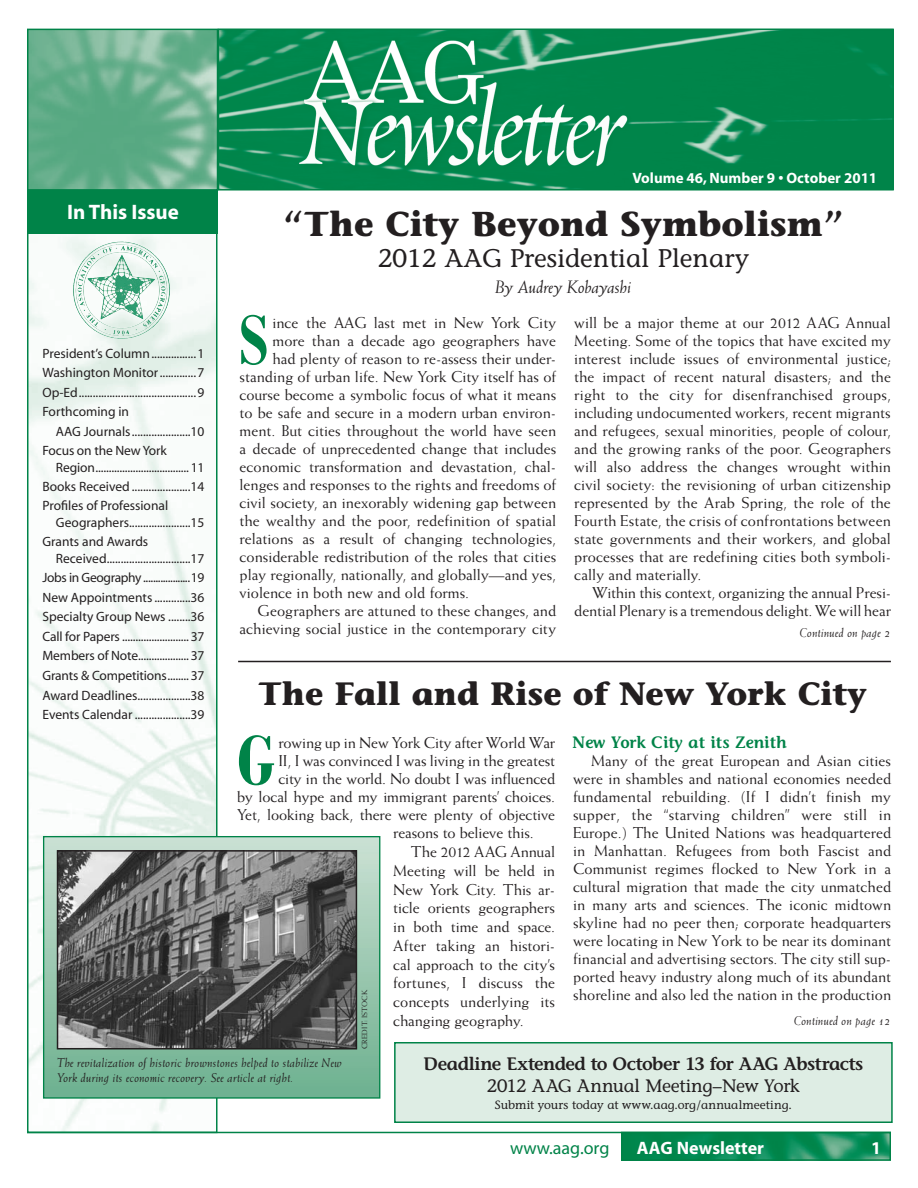
<style>
.page{position:relative;width:918px;height:1188px;background:#fff}
.page>*{position:absolute;margin:0;border:0;box-sizing:border-box;transform-origin:0 0}
.t1{font:700 condensed 74.85px "Bodoni";color:#008348}
.t2{font:700 34.5px "Stone Informal";color:#231f20}
.t3{font:700 32.25px "Stone Informal";color:#231f20}
.t4{font:25.5px "Stone Informal";color:#231f20}
.t5{font:700 21px "Myriad";color:#fff}
.t6{font:600 18px "Stone Informal";letter-spacing:-.02em;color:#231f20}
.t7{font:18px "Stone Informal";letter-spacing:-.02em;color:#231f20}
.t8{font:italic 18px "Weiss";letter-spacing:-.01em;color:#231f20}
.t9{font:700 18px "Myriad";color:#fff}
.t10{font:18px "Myriad";color:#008348}
.t11{font:italic 600 16.5px "Stone Informal";color:#008348}
.t12{font:15.75px/18px "Weiss";color:#231f20;text-align:right}
.t13{font:700 15px "Myriad";color:#fff}
.t14{font:13.5px/19.5px "Myriad";color:#231f20;text-align:justify}
.t15{font:italic 12.75px/15.3px "Weiss";letter-spacing:.01em;color:#231f20}
.t16{font:12px "Stone Informal";letter-spacing:-.005em;color:#231f20}
.t17{font:7.5px "Weiss";letter-spacing:.02em;color:#231f20}
</style>
<div class="page">
<img style="left:30px;top:234px;width:185px;height:896px">
<div style="left:27px;top:174px;width:191px;height:959px;border:2px solid #008348"></div>
<svg style="left:45px;top:838px;width:333px;height:259px;background:#8bbfa5"></svg>
<div style="left:395px;top:1043px;width:497px;height:79px;background:#deede4"></div>
<div style="left:394px;top:1042px;width:499px;height:81px;border:2px solid #008348"></div>
<hr style="left:238px;top:661px;width:653px;height:1px;background:#231f20">
<div style="left:27px;top:188px;width:191px;height:46px;background:#008348"></div>
<img style="left:30px;top:32px;width:185px;height:156px">
<div style="left:27px;top:29px;width:191px;height:162px;border:2px solid #008348"></div>
<img style="left:138px;top:257px;width:32px;height:79px">
<svg style="left:221px;top:32px;width:670px;height:156px;background:#1d925f"></svg>
<div style="left:218px;top:29px;width:676px;height:162px;border:2px solid #008348"></div>
<div style="left:43px;top:836px;width:337px;height:263px;border:1px solid #008348"></div>
<img style="left:60px;top:853px;width:294px;height:193px">
<div style="left:57px;top:850px;width:300px;height:199px;border:2px solid #231f20"></div>
<img style="left:624px;top:1135px;width:264px;height:23px">
<div style="left:621px;top:1132px;width:270px;height:29px;border:2px solid #008348"></div>
<hr style="left:27px;top:1132px;width:864px;height:1px;background:#008348">
<svg style="left:779px;top:176px;width:4px;height:4px"></svg>
<p class="t5" style="left:67px;top:204px;width:113px">In This Issue</p>
<p class="t14" style="left:42px;top:344px;width:164px">President’s Column ................1<br>Washington Monitor ............. 7<br>Op-Ed .......................................... 9<br>Forthcoming in</p>
<p class="t14" style="left:42px;top:422px;width:164px;text-indent:14px">AAG Journals .....................10<br>Focus on the New York</p>
<p class="t14" style="left:42px;top:458px;width:164px;text-indent:14px">Region ................................... 11<br>Books Received .....................14<br>Profles of Professional</p>
<p class="t14" style="left:42px;top:514px;width:163px;text-indent:14px">Geographers......................15<br>Grants and Awards</p>
<p class="t14" style="left:42px;top:550px;width:164px;text-indent:14px">Received ..............................17<br>Jobs in Geography ...................19<br>New Appointments .............36<br>Specialty Group News ........36<br>Call for Papers ......................... 37<br>Members of Note ................... 37</p>
<p class="t13" style="left:633px;top:173px;width:246px">Volume 46, Number 9 October 2011</p>
<h1 class="t2" style="left:283px;top:210px;width:562px">“The City Beyond Symbolism”</h1>
<h2 class="t4" style="left:378px;top:248px;width:373px">2012 AAG Presidential Plenary</h2>
<p class="t8" style="left:496px;top:279px;width:137px">By Audrey Kobayashi</p>
<p class="t1" style="left:240px;top:315px;width:31px">S</p>
<p class="t12" style="left:272px;top:315px;width:285px">ince the AAG last met in New York City</p>
<p class="t12" style="left:272px;top:333px;width:285px">more than a decade ago geographers have</p>
<p class="t12" style="left:272px;top:351px;width:285px">had plenty of reason to re-assess their under-</p>
<p class="t12" style="left:240px;top:369px;width:318px">standing of urban life. New York City itself has of</p>
<p class="t12" style="left:240px;top:387px;width:318px">course become a symbolic focus of what it means</p>
<p class="t12" style="left:240px;top:405px;width:318px">to be safe and secure in a modern urban environ-</p>
<p class="t12" style="left:240px;top:423px;width:318px">ment. But cities throughout the world have seen</p>
<p class="t12" style="left:240px;top:441px;width:318px">a decade of unprecedented change that includes</p>
<p class="t12" style="left:240px;top:459px;width:318px">economic transformation and devastation, chal-</p>
<p class="t12" style="left:240px;top:477px;width:318px">lenges and responses to the rights and freedoms of</p>
<p class="t12" style="left:240px;top:495px;width:318px">civil society, an inexorably widening gap between</p>
<p class="t12" style="left:240px;top:513px;width:318px">the wealthy and the poor, redefinition of spatial</p>
<p class="t12" style="left:240px;top:531px;width:318px">relations as a result of changing technologies,</p>
<p class="t12" style="left:240px;top:549px;width:318px">considerable redistribution of the roles that cities</p>
<p class="t12" style="left:240px;top:567px;width:318px">play regionally, nationally, and globally—and yes,</p>
<p class="t12" style="left:240px;top:585px;width:231px">violence in both new and old forms.</p>
<p class="t12" style="left:240px;top:603px;width:318px">Geographers are attuned to these changes, and achieving social justice in the contemporary city</p>
<p class="t12" style="left:574px;top:315px;width:318px;text-align:justify">will be a major theme at our 2012 AAG Annual Meeting. Some of the topics that have excited my interest include issues of environmental justice; the impact of recent natural disasters; and the right to the city for disenfranchised groups, including undocumented workers, recent migrants and refugees, sexual minorities, people of colour, and the growing ranks of the poor. Geographers will also address the changes wrought within civil society: the revisioning of urban citizenship represented by the Arab Spring, the role of the Fourth Estate, the crisis of confrontations between state governments and their workers, and global processes that are redefining cities both symboli&shy;cally and materially.</p>
<p class="t12" style="left:574px;top:585px;width:318px">Within this context, organizing the annual Presi&shy;dential Plenary is a tremendous delight. We will hear</p>
<p class="t15" style="left:800px;top:626px;width:92px">Continued on page 2</p>
<p class="t14" style="left:42px;top:667px;width:164px">Grants &amp; Competitions ........ 37<br>Award Deadlines...................38</p>
<h1 class="t3" style="left:258px;top:682px;width:610px">The Fall and Rise of New York City</h1>
<p class="t14" style="left:42px;top:706px;width:163px">Events Calendar ....................39</p>
<p class="t1" style="left:237px;top:735px;width:39px">G</p>
<h4 class="t11" style="left:573px;top:736px;width:219px">New York City at its Zenith</h4>
<p class="t12" style="left:573px;top:753px;width:320px;text-align:justify;text-indent:18px">Many of the great European and Asian cities were in shambles and national economies needed fundamental rebuilding. (If I didn’t finish my supper, the “starving children” were still in Europe.) The United Nations was headquartered in Manhattan. Refugees from both Fascist and Communist regimes flocked to New York in a cultural migration that made the city unmatched in many arts and sciences. The iconic midtown skyline had no peer then; corporate headquarters were locating in New York to be near its dominant financial and advertising sectors. The city still sup&shy;ported heavy industry along much of its abundant shoreline and also led the nation in the production</p>
<p class="t15" style="left:794px;top:1014px;width:98px">Continued on page 12</p>
<h4 class="t6" style="left:424px;top:1057px;width:441px">Deadline Extended to October 13 for AAG Abstracts</h4>
<p class="t7" style="left:487px;top:1079px;width:315px">2012 AAG Annual Meeting–New York</p>
<p class="t16" style="left:495px;top:1100px;width:299px">Submit yours today at www.aag.org/annualmeeting.</p>
<p class="t10" style="left:510px;top:1142px;width:101px">www.aag.org</p>
<p class="t9" style="left:637px;top:1141px;width:129px">AAG Newsletter</p>
<p class="t9" style="left:871px;top:1141px;width:11px">1</p>
<p class="t12" style="left:237px;top:735px;width:320px">rowing up in New York City after World War<br>II, I was convinced I was living in the greatest<br>city in the world. No doubt I was influenced<br>by local hype and my immigrant parents’ choices.<br>Yet, looking back, there were plenty of objective</p>
<p class="t12" style="left:393px;top:825px;width:142px">reasons to believe this.</p>
<p class="t12" style="left:393px;top:844px;width:163px;line-height:18.8px;text-align:justify;text-indent:18px">The 2012 AAG Annual Meeting will be held in New York City. This ar&shy;ticle orients geographers in both time and space.<br>After taking an histori&shy;cal approach to the city’s fortunes, I discuss the concepts underlying its changing geo graphy.</p>
<p class="t17" style="left:362px;top:1049px;width:61px;rotate:-90deg">CREDIT: ISTOCK</p>
<p class="t15" style="left:57px;top:1055px;width:286px">The revitalization of historic brownstones helped to stabilize New<br>York during its economic recovery. See article at right.</p>
</div>
